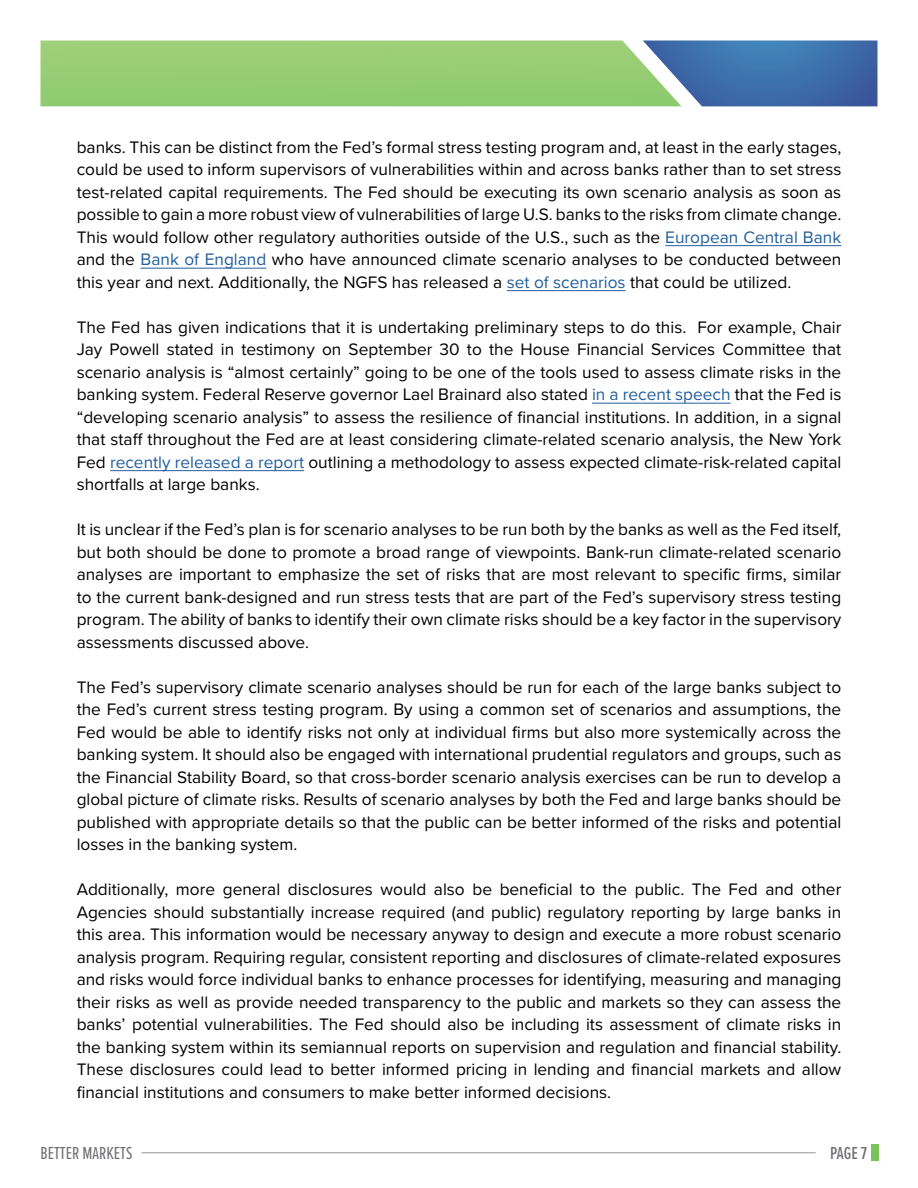
<style>
.page{position:relative;width:918px;height:1188px;background:#fff}
.page>*{position:absolute;margin:0;border:0;box-sizing:border-box;transform-origin:0 0}
.t1{font:18px "Proxima Nova Ex Cn";color:#6d6e71}
.t2{font:500 18px "Proxima Nova Ex Cn";color:#6d6e71}
.t3{font:17.25px/22.5px "Proxima Nova";color:#000;text-align:justify}
.s1{color:#215e9e}
</style>
<div class="page">
<div style="left:871px;top:1144px;width:8px;height:17px;background:#7ac25a"></div>
<hr style="left:141px;top:1153px;width:675px;height:1px;background:#939598">
<hr style="left:665px;top:245px;width:176px;height:1px;background:#215e9e">
<hr style="left:141px;top:268px;width:125px;height:1px;background:#215e9e">
<hr style="left:507px;top:290px;width:119px;height:1px;background:#215e9e">
<hr style="left:592px;top:403px;width:139px;height:1px;background:#215e9e">
<hr style="left:110px;top:470px;width:194px;height:1px;background:#215e9e">
<svg style="left:40px;top:40px;width:838px;height:66px;background:#83b785"></svg>
<p class="t3" style="left:77px;top:135px;width:766px">banks. This can be distinct from the Fed’s formal stress testing program and, at least in the early stages, could be used to inform supervisors of vulnerabilities within and across banks rather than to set stress test-related capital requirements. The Fed should be executing its own scenario analysis as soon as possible to gain a more robust view of vulnerabilities of large U.S. banks to the risks from climate change.<br>This would follow other regulatory authorities outside of the U.S., such as the <span class="s1">European Central Bank </span>and the <span class="s1">Bank of England</span> who have announced climate scenario analyses to be conducted between this year and next. Additionally, the NGFS has released a <span class="s1">set of scenarios</span> that could be utilized.</p>
<p class="t3" style="left:77px;top:315px;width:766px">The Fed has given indications that it is undertaking preliminary steps to do this. For example, Chair Jay Powell stated in testimony on September 30 to the House Financial Services Committee that scenario analysis is “almost certainly” going to be one of the tools used to assess climate risks in the banking system. Federal Reserve governor Lael Brainard also stated <span class="s1">in a recent speech</span> that the Fed is “developing scenario analysis” to assess the resilience of financial institutions. In addition, in a signal that staff throughout the Fed are at least considering climate-related scenario analysis, the New York Fed <span class="s1">recently released a report</span> outlining a methodology to assess expected climate-risk-related capital shortfalls at large banks.</p>
<p class="t3" style="left:77px;top:518px;width:766px">It is unclear if the Fed’s plan is for scenario analyses to be run both by the banks as well as the Fed itself, but both should be done to promote a broad range of viewpoints. Bank-run climate-related scenario analyses are important to emphasize the set of risks that are most relevant to specific firms, similar to the current bank-designed and run stress tests that are part of the Fed’s supervisory stress testing program. The ability of banks to identify their own climate risks should be a key factor in the supervisory assessments discussed above.</p>
<p class="t3" style="left:77px;top:675px;width:766px">The Fed’s supervisory climate scenario analyses should be run for each of the large banks subject to the Fed’s current stress testing program. By using a common set of scenarios and assumptions, the Fed would be able to identify risks not only at individual firms but also more systemically across the banking system. It should also be engaged with international prudential regulators and groups, such as the Financial Stability Board, so that cross-border scenario analysis exercises can be run to develop a global picture of climate risks. Results of scenario analyses by both the Fed and large banks should be published with appropriate details so that the public can be better informed of the risks and potential losses in the banking system.</p>
<p class="t3" style="left:77px;top:878px;width:766px">Additionally, more general disclosures would also be beneficial to the public. The Fed and other Agencies should substantially increase required (and public) regulatory reporting by large banks in this area. This information would be necessary anyway to design and execute a more robust scenario analysis program. Requiring regular, consistent reporting and disclosures of climate-related exposures and risks would force individual banks to enhance processes for identifying, measuring and managing their risks as well as provide needed transparency to the public and markets so they can assess the banks’ potential vulnerabilities. The Fed should also be including its assessment of climate risks in the banking system within its semiannual reports on supervision and regulation and financial stability.<br>These disclosures could lead to better informed pricing in lending and financial markets and allow financial institutions and consumers to make better informed decisions.</p>
<p class="t1" style="left:40px;top:1140px;width:93px">BETTER MARKETS</p>
<p class="t2" style="left:830px;top:1140px;width:38px">PAGE 7</p>
</div>
